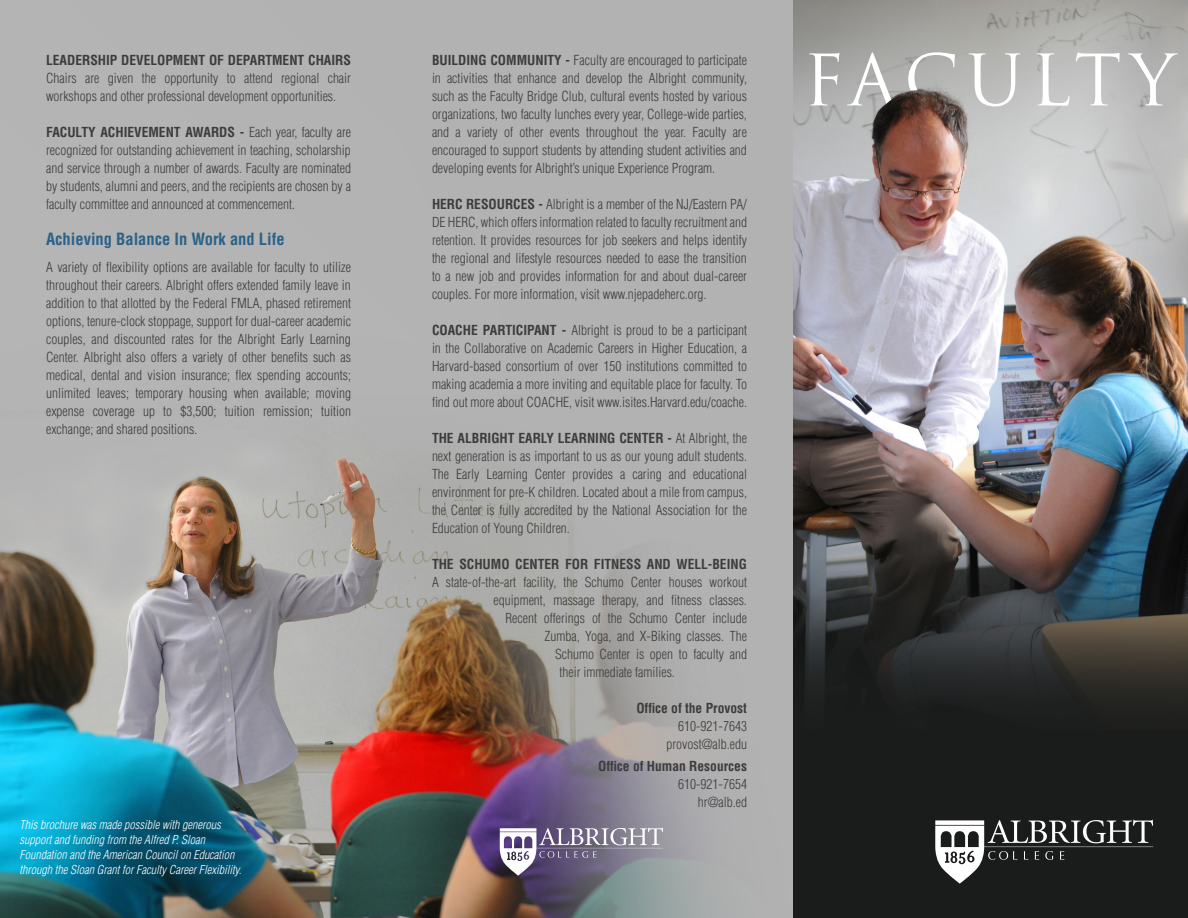
<style>
.page{position:relative;width:1188px;height:918px;background:#fff}
.page>*{position:absolute;margin:0;border:0;box-sizing:border-box;transform-origin:0 0}
.t1{font:69px "Trajan";letter-spacing:.1em;color:#fff}
.t2{font:700 condensed 16.5px "Helvetica";color:#2b6288}
.t3{font:300 condensed 13.5px/18px "Helvetica";color:#3c3c3d;text-align:justify}
.t4{font:700 condensed 13.5px "Helvetica";color:#3c3c3d}
.t5{font:italic 300 condensed 12px/15px "Helvetica";color:#fff}
.s1{font-weight:700}
</style>
<div class="page">
<img style="left:793px;top:0;width:395px;height:918px">
<img style="left:0;top:0;width:793px;height:918px">
<img style="left:867px;top:90px;width:103px;height:66px">
<svg style="left:500px;top:828px;width:163px;height:48px;background:#8d889c"></svg>
<svg style="left:935px;top:820px;width:218px;height:64px"></svg>
<h5 class="t4" style="left:46px;top:51px;width:306px">LEADERSHIP DEVELOPMENT OF DEPARTMENT CHAIRS</h5>
<p class="t3" style="left:46px;top:69px;width:306px">Chairs are given the opportunity to attend regional chair workshops and other professional development opportunities.</p>
<p class="t3" style="left:46px;top:123px;width:306px"><span class="s1">FACULTY ACHIEVEMENT AWARDS -</span> Each year, faculty are recognized for outstanding achievement in teaching, scholarship and service through a number of awards. Faculty are nominated by students, alumni and peers, and the recipients are chosen by a faculty committee and announced at commencement.</p>
<h4 class="t2" style="left:46px;top:228px;width:240px">Achieving Balance In Work and Life</h4>
<p class="t3" style="left:46px;top:258px;width:306px">A variety of fexibility options are available for faculty to utilize throughout their careers. Albright offers extended family leave in addition to that allotted by the Federal FMLA, phased retirement options, tenure-clock stoppage, support for dual-career academic couples, and discounted rates for the Albright Early Learning Center. Albright also offers a variety of other benefts such as medical, dental and vision insurance; fex spending accounts; unlimited leaves; temporary housing when available; moving expense coverage up to $3,500; tuition remission; tuition exchange; and shared positions.</p>
<p class="t5" style="left:19px;top:817px;width:223px">This brochure was made possible with generous support and funding from the Alfred P. Sloan Foundation and the American Council on Education through the Sloan Grant for Faculty Career Flexibility.</p>
<p class="t3" style="left:432px;top:51px;width:317px"><span class="s1">BUILDING COMMUNITY -</span> Faculty are encouraged to participate in activities that enhance and develop the Albright community, such as the Faculty Bridge Club, cultural events hosted by various organizations, two faculty lunches every year, College-wide parties, and a variety of other events throughout the year. Faculty are encouraged to support students by attending student activities and developing events for Albright’s unique Experience Program.</p>
<p class="t3" style="left:432px;top:195px;width:317px"><span class="s1">HERC RESOURCES -</span> Albright is a member of the NJ/Eastern PA/ DE HERC, which offers information related to faculty recruitment and retention. It provides resources for job seekers and helps identify the regional and lifestyle resources needed to ease the transition to a new job and provides information for and about dual-career couples. For more information, visit www.njepadeherc.org.</p>
<p class="t3" style="left:432px;top:321px;width:317px"><span class="s1">COACHE PARTICIPANT -</span> Albright is proud to be a participant in the Collaborative on Academic Careers in Higher Education, a Harvard-based consortium of over 150 institutions committed to making academia a more inviting and equitable place for faculty. To fnd out more about COACHE, visit www.isites.Harvard.edu/coache.</p>
<p class="t3" style="left:432px;top:429px;width:317px"><span class="s1">THE ALBRIGHT EARLY LEARNING CENTER -</span> At Albright, the next generation is as important to us as our young adult students.<br>The Early Learning Center provides a caring and educational environment for pre-K children. Located about a mile from campus, the Center is fully accredited by the National Association for the Education of Young Children.</p>
<h5 class="t4" style="left:432px;top:555px;width:316px">THE SCHUMO CENTER FOR FITNESS AND WELL-BEING</h5>
<p class="t3" style="left:432px;top:573px;width:317px">A state-of-the-art facility, the Schumo Center houses workout</p>
<p class="t3" style="left:494px;top:591px;width:255px">equipment, massage therapy, and ftness classes.</p>
<p class="t3" style="left:506px;top:609px;width:243px">Recent offerings of the Schumo Center include</p>
<p class="t3" style="left:545px;top:627px;width:204px">Zumba, Yoga, and X-Biking classes. The</p>
<p class="t3" style="left:555px;top:645px;width:194px">Schumo Center is open to faculty and</p>
<p class="t3" style="left:560px;top:663px;width:117px">their immediate families.</p>
<h5 class="t4" style="left:636px;top:699px;width:112px">Offce of the Provost</h5>
<p class="t3" style="left:666px;top:717px;width:82px;text-align:right">610-921-7643 provost@alb.edu</p>
<p class="t4" style="left:598px;top:758px;width:150px">Offce of Human Resources</p>
<p class="t3" style="left:678px;top:775px;width:70px;text-align:right">610-921-7654 hr@alb.ed</p>
<h1 class="t1" style="left:803px;top:39px;width:374px">FACULTY</h1>
</div>
